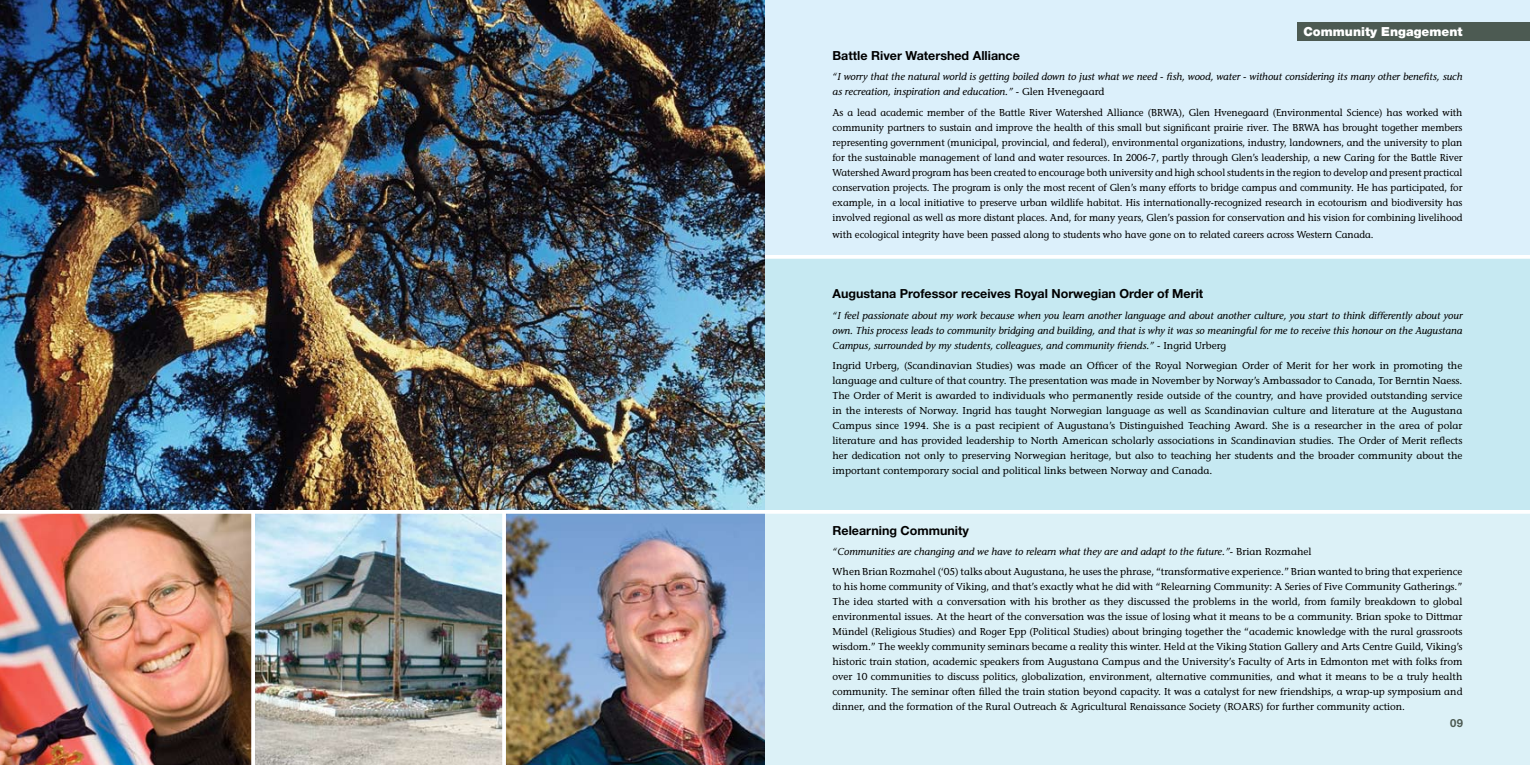
<style>
.page{position:relative;width:1530px;height:765px;background:#fff}
.page>*{position:absolute;margin:0;border:0;box-sizing:border-box;transform-origin:0 0}
.t1{font:700 12.5px "Helvetica Neue LT Std";color:#000}
.t2{font:900 12.5px "Helvetica Neue LT Std";color:#fff}
.t3{font:700 11.25px "Helvetica Neue LT Std";color:#4c5a52}
.t4{font:500 10px/15px "Stone Informal Std";color:#000;text-align:justify}
.t5{font:500 10px/15px "Stone Informal Std";color:#000;text-align:justify;scale:.96 1}
.t6{font:italic 500 10px/15px "Stone Informal Std";color:#000}
.s1{font-style:normal}
.s2{font-style:italic}
</style>
<div class="page">
<div style="left:765px;top:234px;width:765px;height:291px;background:#c6e9f2"></div>
<div style="left:765px;top:0;width:765px;height:257px;background:#dcf0fb"></div>
<div style="left:765px;top:511px;width:765px;height:254px;background:#dcf1f7"></div>
<svg style="left:765px;top:255px;width:765px;height:4px;background:#fbfdfe"></svg>
<div style="left:1297px;top:23px;width:233px;height:18px;background:#4c5a52"></div>
<img style="left:0;top:514px;width:251px;height:251px">
<img style="left:255px;top:514px;width:247px;height:251px">
<img style="left:0;top:0;width:765px;height:510px">
<img style="left:506px;top:514px;width:259px;height:251px">
<hr style="left:0;top:510px;width:1530px;height:4px;background:#fff">
<svg style="left:251px;top:514px;width:1px;height:251px"></svg>
<p class="t2" style="left:1303px;top:24px;width:161px">Community Engagement</p>
<p class="t1" style="left:832px;top:48px;width:189px">Battle River Watershed Alliance</p>
<p class="t6" style="left:832px;top:69px;width:631px">“I worry that the natural world is getting boiled down to just what we need - fish, wood, water - without considering its many other benefits, such as recreation, inspiration and education.” <span class="s1">- Glen Hvenegaard</span></p>
<p class="t5" style="left:832px;top:105px;width:658px">As a lead academic member of the Battle River Watershed Alliance (BRWA), Glen Hvenegaard (Environmental Science) has worked with community partners to sustain and improve the health of this small but significant prairie river. The BRWA has brought together members representing government (municipal, provincial, and federal), environmental organizations, industry, landowners, and the university to plan for the sustainable management of land and water resources. In 2006-7, partly through Glen’s leadership, a new Caring for the Battle River Watershed Award program has been created to encourage both university and high school students in the region to develop and present practical conservation projects. The program is only the most recent of Glen’s many efforts to bridge campus and community. He has participated, for example, in a local initiative to preserve urban wildlife habitat. His internationally-recognized research in ecotourism and biodiversity has involved regional as well as more distant places. And, for many years, Glen’s passion for conservation and his vision for combining livelihood</p>
<p class="t5" style="left:832px;top:227px;width:565px">with ecological integrity have been passed along to students who have gone on to related careers across Western Canada.</p>
<p class="t1" style="left:832px;top:286px;width:372px">Augustana Professor receives Royal Norwegian Order of Merit</p>
<p class="t6" style="left:832px;top:308px;width:632px;text-align:justify">“I feel passionate about my work because when you learn another language and about another culture, you start to think differently about your own. This process leads to community bridging and building, and that is why it was so meaningful for me to receive this honour on the Augustana Campus, surrounded by my students, colleagues, and community friends.” <span class="s1">- Ingrid Urberg</span></p>
<p class="t4" style="left:832px;top:358px;width:632px">Ingrid Urberg, (Scandinavian Studies) was made an Officer of the Royal Norwegian Order of Merit for her work in promoting the language and culture of that country. The presentation was made in November by Norway’s Ambassador to Canada, Tor Berntin Naess.<br>The Order of Merit is awarded to individuals who permanently reside outside of the country, and have provided outstanding service in the interests of Norway. Ingrid has taught Norwegian language as well as Scandinavian culture and literature at the Augustana Campus since 1994. She is a past recipient of Augustana’s Distinguished Teaching Award. She is a researcher in the area of polar literature and has provided leadership to North American scholarly associations in Scandinavian studies. The Order of Merit reflects her dedication not only to preserving Norwegian heritage, but also to teaching her students and the broader community about the important contemporary social and political links between Norway and Canada.</p>
<p class="t1" style="left:832px;top:522px;width:138px">Relearning Community</p>
<p class="t4" style="left:832px;top:541px;width:631px;line-height:20.4px"><span class="s2">“Communities are changing and we have to relearn what they are and adapt to the future.”</span>- Brian Rozmahel<br>When Brian Rozmahel (‘05) talks about Augustana, he uses the phrase, “transformative experience.” Brian wanted to bring that experience</p>
<p class="t4" style="left:832px;top:579px;width:632px">to his home community of Viking, and that’s exactly what he did with “Relearning Community: A Series of Five Community Gatherings.” The idea started with a conversation with his brother as they discussed the problems in the world, from family breakdown to global environmental issues. At the heart of the conversation was the issue of losing what it means to be a community. Brian spoke to Dittmar Mündel (Religious Studies) and Roger Epp (Political Studies) about bringing together the “academic knowledge with the rural grassroots wisdom.” The weekly community seminars became a reality this winter. Held at the Viking Station Gallery and Arts Centre Guild, Viking’s historic train station, academic speakers from Augustana Campus and the University’s Faculty of Arts in Edmonton met with folks from over 10 communities to discuss politics, globalization, environment, alternative communities, and what it means to be a truly health community. The seminar often filled the train station beyond capacity. It was a catalyst for new friendships, a wrap-up symposium and dinner, and the formation of the Rural Outreach &amp; Agricultural Renaissance Society (ROARS) for further community action.</p>
<p class="t3" style="left:1450px;top:716px;width:15px">09</p>
</div>
